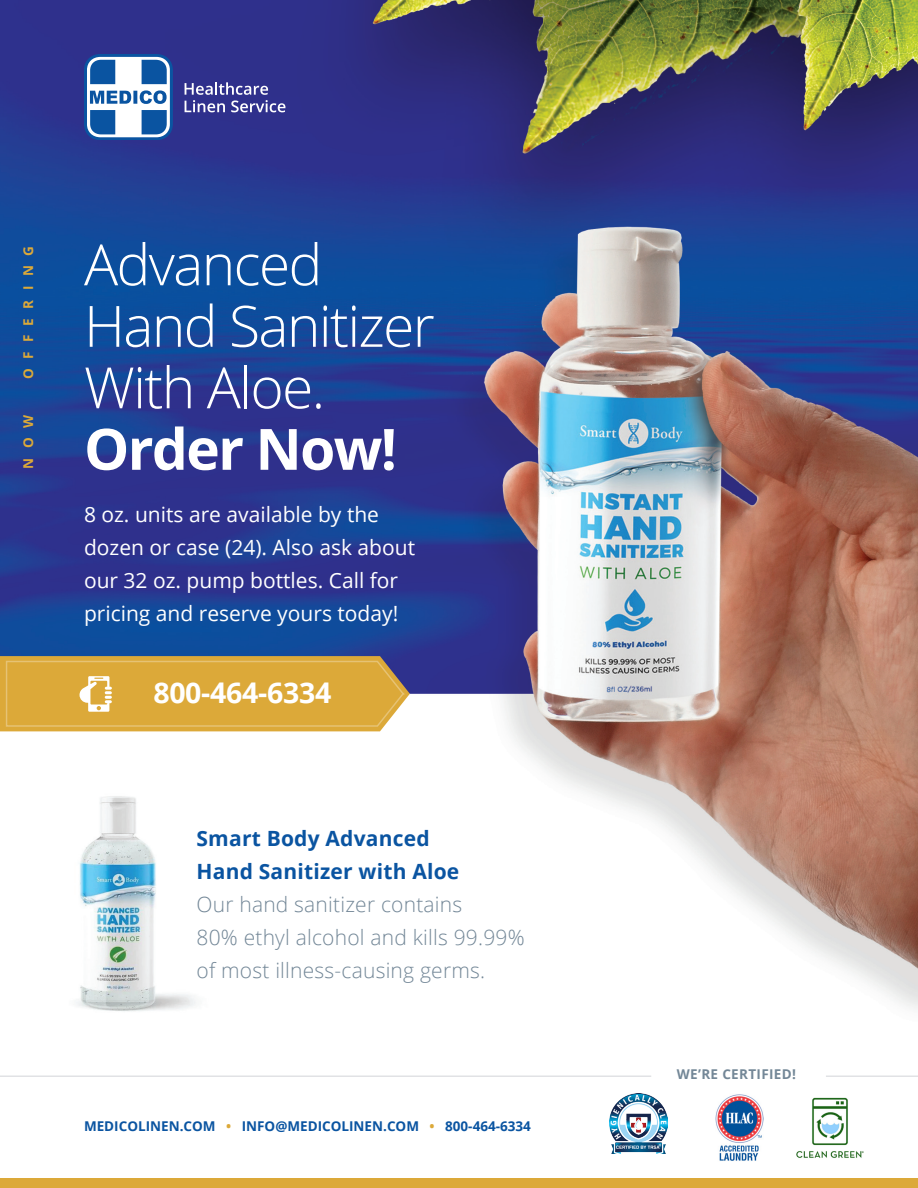
<style>
.page{position:relative;width:918px;height:1188px;background:#fff}
.page>*{position:absolute;margin:0;border:0;box-sizing:border-box;transform-origin:0 0}
.t1{font:300 57px "Open Sans";letter-spacing:-.03em;color:#fff}
.t2{font:700 57px "Open Sans";letter-spacing:-.03em;color:#fff}
.t3{font:700 28.5px "Open Sans";letter-spacing:-.01em;color:#fff}
.t4{font:21px/33px "Open Sans";color:#fff}
.t5{font:300 21px "Open Sans";letter-spacing:.01em;color:#738797}
.t6{font:700 21px "Open Sans";letter-spacing:.01em;color:#0a54a1}
.t7{font:700 13.5px "Open Sans";color:#0a54a1}
.t8{font:700 13.5px "Open Sans";letter-spacing:.025em;color:#738797}
.t9{font:700 13.5px "Open Sans";letter-spacing:.7em;color:#dca939}
.s1{color:#dca939}
</style>
<div class="page">
<img style="left:0;top:0;width:918px;height:1153px">
<hr style="left:0;top:1076px;width:651px;height:1px;background:#e1e2e5">
<svg style="left:0;top:656px;width:410px;height:75px;background:#daaa43"></svg>
<svg style="left:185px;top:82px;width:100px;height:30px;background:#6061a7"></svg>
<svg style="left:84px;top:54px;width:89px;height:86px"></svg>
<div style="left:0;top:1178px;width:918px;height:10px;background:#dca939"></div>
<img style="left:610px;top:1094px;width:57px;height:60px">
<img style="left:796px;top:1096px;width:67px;height:62px">
<img style="left:715px;top:1094px;width:49px;height:67px">
<hr style="left:826px;top:1076px;width:92px;height:1px;background:#e1e2e5">
<p class="t9" style="left:19px;top:379px;width:135px;rotate:-90deg">OFFERING</p>
<p class="t9" style="left:19px;top:469px;width:55px;rotate:-90deg">NOW</p>
<p class="t1" style="left:84px;top:226px;width:240px">Advanced</p>
<p class="t1" style="left:84px;top:287px;width:352px">Hand Sanitizer</p>
<p class="t1" style="left:84px;top:349px;width:243px">With Aloe.</p>
<p class="t2" style="left:84px;top:409px;width:315px">Order Now!</p>
<p class="t4" style="left:84px;top:497px;width:333px">8 oz. units are available by the dozen or case (24). Also ask about our 32 oz. pump bottles. Call for pricing and reserve yours today!</p>
<p class="t3" style="left:153px;top:672px;width:179px">800-464-6334</p>
<p class="t6" style="left:196px;top:824px;width:235px">Smart Body Advanced</p>
<p class="t6" style="left:196px;top:857px;width:264px">Hand Sanitizer with Aloe</p>
<p class="t5" style="left:196px;top:890px;width:267px">Our hand sanitizer contains</p>
<p class="t5" style="left:196px;top:923px;width:330px">80% ethyl alcohol and kills 99.99%</p>
<p class="t5" style="left:196px;top:956px;width:290px">of most illness-causing germs.</p>
<p class="t7" style="left:84px;top:1116px;width:448px">MEDICOLINEN.COM <span class="s1">•</span> INFO@MEDICOLINEN.COM <span class="s1">•</span> 800-464-6334</p>
<p class="t8" style="left:677px;top:1065px;width:121px">WE’RE CERTIFIED!</p>
</div>
